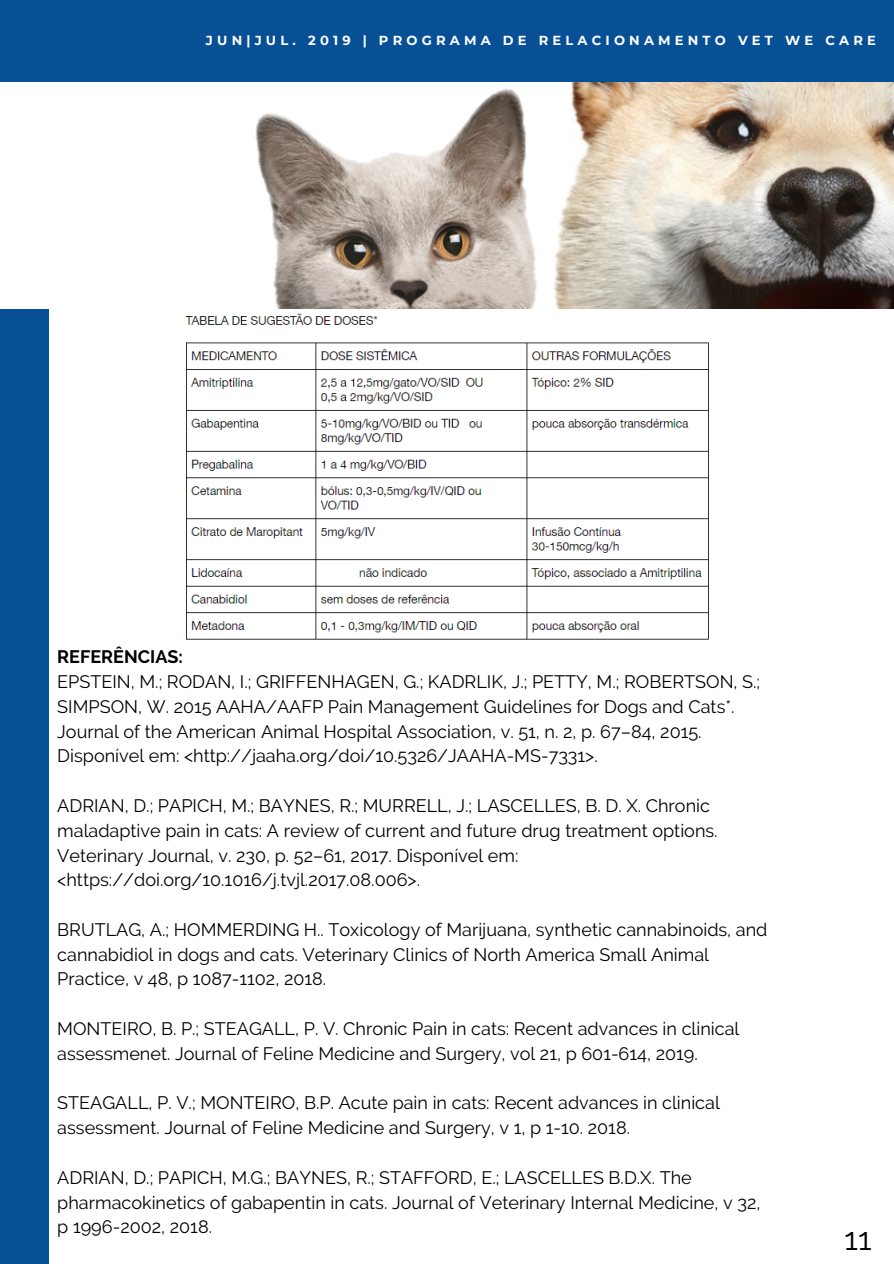
<style>
.page{position:relative;width:894px;height:1264px;background:#fff}
.page>*{position:absolute;margin:0;border:0;box-sizing:border-box;transform-origin:0 0}
.t1{font:31.5px "Raleway";color:#000}
.t2{font:18px/24.8px "Raleway";color:#000}
.t3{font:700 18px "Raleway";color:#000}
.t4{font:700 13.05px "Montserrat";letter-spacing:.32em;color:#fff}
</style>
<div class="page">
<div style="left:0;top:155px;width:49px;height:1108px;background:#075096"></div>
<img style="left:0;top:81px;width:893px;height:227px">
<div style="left:0;top:0;width:893px;height:81px;background:#075096"></div>
<img style="left:185px;top:313px;width:524px;height:327px">
<p class="t4" style="left:206px;top:32px;width:671px">JUN|JUL. 2019 | PROGRAMA DE RELACIONAMENTO VET WE CARE</p>
<p class="t3" style="left:57px;top:646px;width:127px">REFERÊNCIAS:</p>
<p class="t2" style="left:57px;top:669px;width:704px">EPSTEIN, M.; RODAN, I.; GRIFFENHAGEN, G.; KADRLIK, J.; PETTY, M.; ROBERTSON, S.; SIMPSON, W. 2015 AAHA/AAFP Pain Management Guidelines for Dogs and Cats*.<br>Journal of the American Animal Hospital Association, v. 51, n. 2, p. 67–84, 2015.<br>Disponível em: &lt;http://jaaha.org/doi/10.5326/JAAHA-MS-7331&gt;.</p>
<p class="t2" style="left:57px;top:793px;width:661px">ADRIAN, D.; PAPICH, M.; BAYNES, R.; MURRELL, J.; LASCELLES, B. D. X. Chronic maladaptive pain in cats: A review of current and future drug treatment options.<br>Veterinary Journal, v. 230, p. 52–61, 2017. Disponível em: &lt;https://doi.org/10.1016/j.tvjl.2017.08.006&gt;.</p>
<p class="t2" style="left:57px;top:917px;width:711px">BRUTLAG, A.; HOMMERDING H.. Toxicology of Marijuana, synthetic cannabinoids, and cannabidiol in dogs and cats. Veterinary Clinics of North America Small Animal<br>Practice, v 48, p 1087-1102, 2018.</p>
<p class="t2" style="left:57px;top:1016px;width:683px">MONTEIRO, B. P.; STEAGALL, P. V. Chronic Pain in cats: Recent advances in clinical assessmenet. Journal of Feline Medicine and Surgery, vol 21, p 601-614, 2019.</p>
<p class="t2" style="left:57px;top:1090px;width:664px">STEAGALL, P. V.; MONTEIRO, B.P. Acute pain in cats: Recent advances in clinical assessment. Journal of Feline Medicine and Surgery, v 1, p 1-10. 2018.</p>
<p class="t2" style="left:57px;top:1164px;width:704px">ADRIAN, D.; PAPICH, M.G.; BAYNES, R.; STAFFORD, E.; LASCELLES B.D.X. The pharmacokinetics of gabapentin in cats. Journal of Veterinary Internal Medicine, v 32, p 1996-2002, 2018.</p>
<h1 class="t1" style="left:844px;top:1220px;width:28px">11</h1>
</div>
